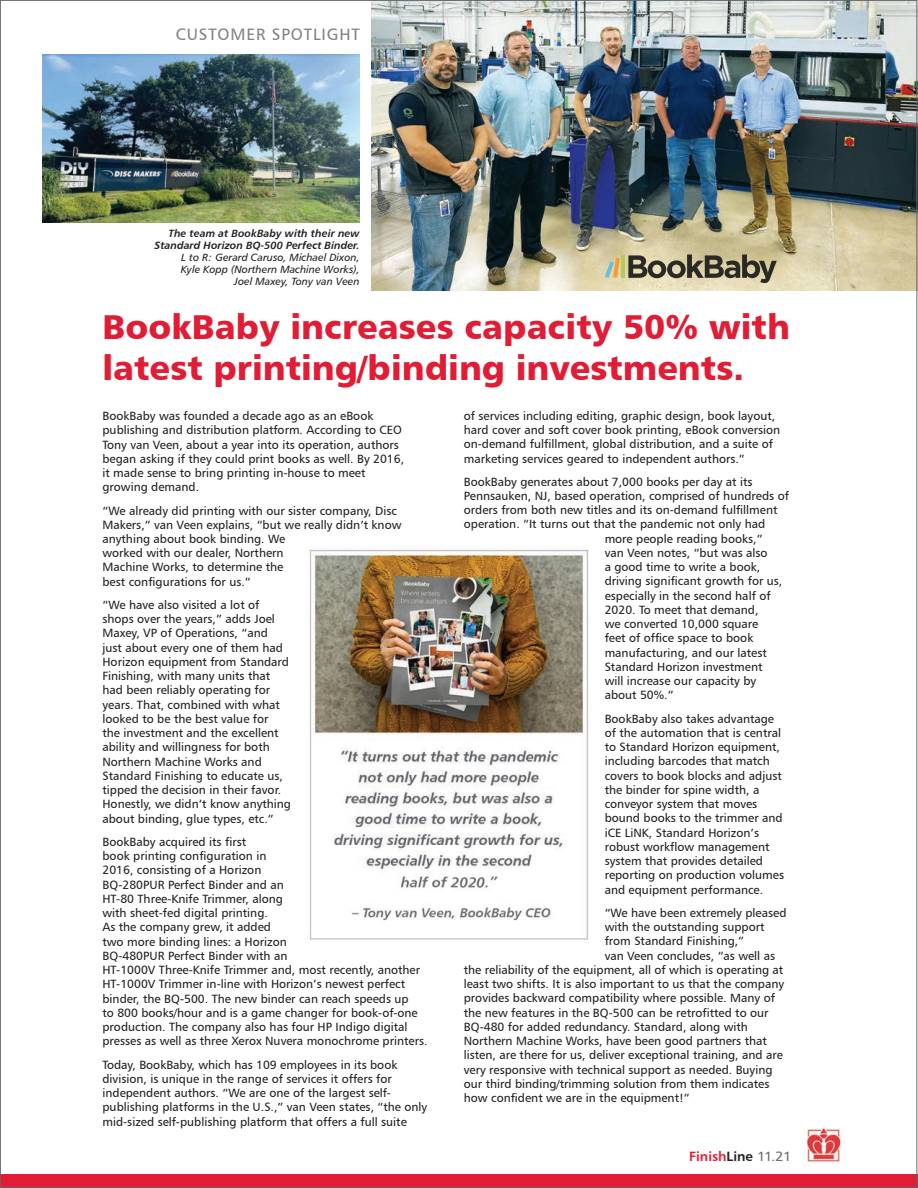
<style>
.page{position:relative;width:918px;height:1188px;background:#fff}
.page>*{position:absolute;margin:0;border:0;box-sizing:border-box;transform-origin:0 0}
.t1{font:34.5px/40.5px "Humanist 777 BT Black B";color:#e11d35}
.t2{font:16.5px "Humanist 777 BT Roman B";letter-spacing:.05em;color:#808285}
.t3{font:13.5px "Humanist 777 BT Bold B";color:#e11d35}
.t4{font:12px/14.2px "Humanist 777 BT Roman B";color:#231f20}
.t5{font:10.5px/12px "Humanist 777 BT Italic B";color:#231f20;text-align:right}
.t6{font:10.5px/12px "Humanist 777 BT Bold Italic B";color:#231f20;text-align:right}
.s1{color:#231f20}
.s2{font-family:"Humanist 777 BT Roman B";color:#6c6d70}
</style>
<div class="page">
<img style="left:371px;top:0;width:547px;height:290px">
<img style="left:42px;top:54px;width:318px;height:168px">
<img style="left:804px;top:1128px;width:41px;height:34px">
<img style="left:306px;top:545px;width:283px;height:395px">
<div style="left:0;top:1174px;width:918px;height:14px;background:#e11d35"></div>
<svg style="left:628px;top:255px;width:149px;height:28px;background:#908970"></svg>
<hr style="left:621px;top:255px;width:4px;height:23px;background:#b6ca5c">
<svg style="left:605px;top:258px;width:15px;height:20px"></svg>
<h2 class="t2" style="left:176px;top:24px;width:185px">CUSTOMER SPOTLIGHT</h2>
<p class="t6" style="left:155px;top:228px;width:207px">The team at BookBaby with their new<br>Standard Horizon BQ-500 Perfect Binder.</p>
<p class="t5" style="left:181px;top:252px;width:181px">L to R: Gerard Caruso, Michael Dixon,<br>Kyle Kopp (Northern Machine Works),<br>Joel Maxey, Tony van Veen</p>
<h1 class="t1" style="left:102px;top:306px;width:689px">BookBaby increases capacity 50% with latest printing/binding investments.</h1>
<p class="t4" style="left:102px;top:409px;width:303px">BookBaby was founded a decade ago as an eBook publishing and distribution platform. According to CEO Tony van Veen, about a year into its operation, authors began asking if they could print books as well. By 2016, it made sense to bring printing in-house to meet growing demand.</p>
<p class="t4" style="left:102px;top:503px;width:300px">“We already did printing with our sister company, Disc Makers,” van Veen explains, “but we really didn’t know anything about book binding. We<br>worked with our dealer, Northern<br>Machine Works, to determine the<br>best configurations for us.”</p>
<p class="t4" style="left:102px;top:597px;width:190px">“We have also visited a lot of shops over the years,” adds Joel<br>Maxey, VP of Operations, “and<br>just about every one of them had<br>Horizon equipment from Standard<br>Finishing, with many units that had been reliably operating for years. That, combined with what looked to be the best value for<br>the investment and the excellent ability and willingness for both<br>Northern Machine Works and<br>Standard Finishing to educate us, tipped the decision in their favor.<br>Honestly, we didn’t know anything about binding, glue types, etc.”</p>
<p class="t4" style="left:102px;top:834px;width:327px">BookBaby acquired its first<br>book printing configuration in<br>2016, consisting of a Horizon<br>BQ-280PUR Perfect Binder and an<br>HT-80 Three-Knife Trimmer, along<br>with sheet-fed digital printing.<br>As the company grew, it added<br>two more binding lines: a Horizon<br>BQ-480PUR Perfect Binder with an<br>HT-1000V Three-Knife Trimmer and, most recently, another HT-1000V Trimmer in-line with Horizon’s newest perfect binder, the BQ-500. The new binder can reach speeds up<br>to 800 books/hour and is a game changer for book-of-one production. The company also has four HP Indigo digital presses as well as three Xerox Nuvera monochrome printers.</p>
<p class="t4" style="left:102px;top:1057px;width:326px">Today, BookBaby, which has 109 employees in its book division, is unique in the range of services it offers for independent authors. “We are one of the largest self&shy;publishing platforms in the U.S.,” van Veen states, “the only mid-sized self-publishing platform that offers a full suite</p>
<p class="t4" style="left:464px;top:408px;width:318px">of services including editing, graphic design, book layout, hard cover and soft cover book printing, eBook conversion on-demand fulfillment, global distribution, and a suite of marketing services geared to independent authors.”</p>
<p class="t4" style="left:464px;top:474px;width:290px">BookBaby generates about 7,000 books per day at its</p>
<p class="t4" style="left:464px;top:488px;width:327px">Pennsauken, NJ, based operation, comprised of hundreds of</p>
<p class="t4" style="left:464px;top:503px;width:315px">orders from both new titles and its on-demand fulfillment</p>
<p class="t4" style="left:464px;top:517px;width:303px">operation. “It turns out that the pandemic not only had</p>
<p class="t4" style="left:605px;top:531px;width:159px">more people reading books,”</p>
<p class="t4" style="left:605px;top:545px;width:164px">van Veen notes, “but was also</p>
<p class="t4" style="left:605px;top:560px;width:157px">a good time to write a book,</p>
<p class="t4" style="left:605px;top:574px;width:179px">driving significant growth for us,</p>
<p class="t4" style="left:605px;top:588px;width:167px">especially in the second half of</p>
<p class="t4" style="left:605px;top:602px;width:155px">2020. To meet that demand,</p>
<p class="t4" style="left:605px;top:617px;width:155px">we converted 10,000 square</p>
<p class="t4" style="left:605px;top:631px;width:150px">feet of office space to book</p>
<p class="t4" style="left:605px;top:645px;width:164px">manufacturing, and our latest</p>
<p class="t4" style="left:605px;top:659px;width:159px">Standard Horizon investment</p>
<p class="t4" style="left:605px;top:674px;width:153px">will increase our capacity by</p>
<p class="t4" style="left:605px;top:688px;width:70px">about 50%.”</p>
<p class="t4" style="left:605px;top:711px;width:181px">BookBaby also takes advantage of the automation that is central to Standard Horizon equipment, including barcodes that match covers to book blocks and adjust the binder for spine width, a conveyor system that moves bound books to the trimmer and iCE LiNK, Standard Horizon’s robust workflow management system that provides detailed reporting on production volumes and equipment performance.</p>
<p class="t4" style="left:605px;top:905px;width:183px">“We have been extremely pleased</p>
<p class="t4" style="left:605px;top:920px;width:161px">with the outstanding support</p>
<p class="t4" style="left:605px;top:934px;width:141px">from Standard Finishing,”</p>
<p class="t4" style="left:605px;top:948px;width:172px">van Veen concludes, “as well as</p>
<p class="t4" style="left:464px;top:962px;width:321px">the reliability of the equipment, all of which is operating at</p>
<p class="t4" style="left:464px;top:977px;width:322px">least two shifts. It is also important to us that the company</p>
<p class="t4" style="left:464px;top:991px;width:313px">provides backward compatibility where possible. Many of</p>
<p class="t4" style="left:464px;top:1005px;width:306px">the new features in the BQ-500 can be retrofitted to our</p>
<p class="t4" style="left:464px;top:1019px;width:286px">BQ-480 for added redundancy. Standard, along with</p>
<p class="t4" style="left:464px;top:1033px;width:305px">Northern Machine Works, have been good partners that</p>
<p class="t4" style="left:464px;top:1048px;width:321px">listen, are there for us, deliver exceptional training, and are</p>
<p class="t4" style="left:464px;top:1062px;width:310px">very responsive with technical support as needed. Buying</p>
<p class="t4" style="left:464px;top:1076px;width:307px">our third binding/trimming solution from them indicates</p>
<p class="t4" style="left:464px;top:1090px;width:227px">how confident we are in the equipment!”</p>
<p class="t3" style="left:689px;top:1148px;width:104px">Finish<span class="s1">Line</span> <span class="s2">11.21</span></p>
</div>
